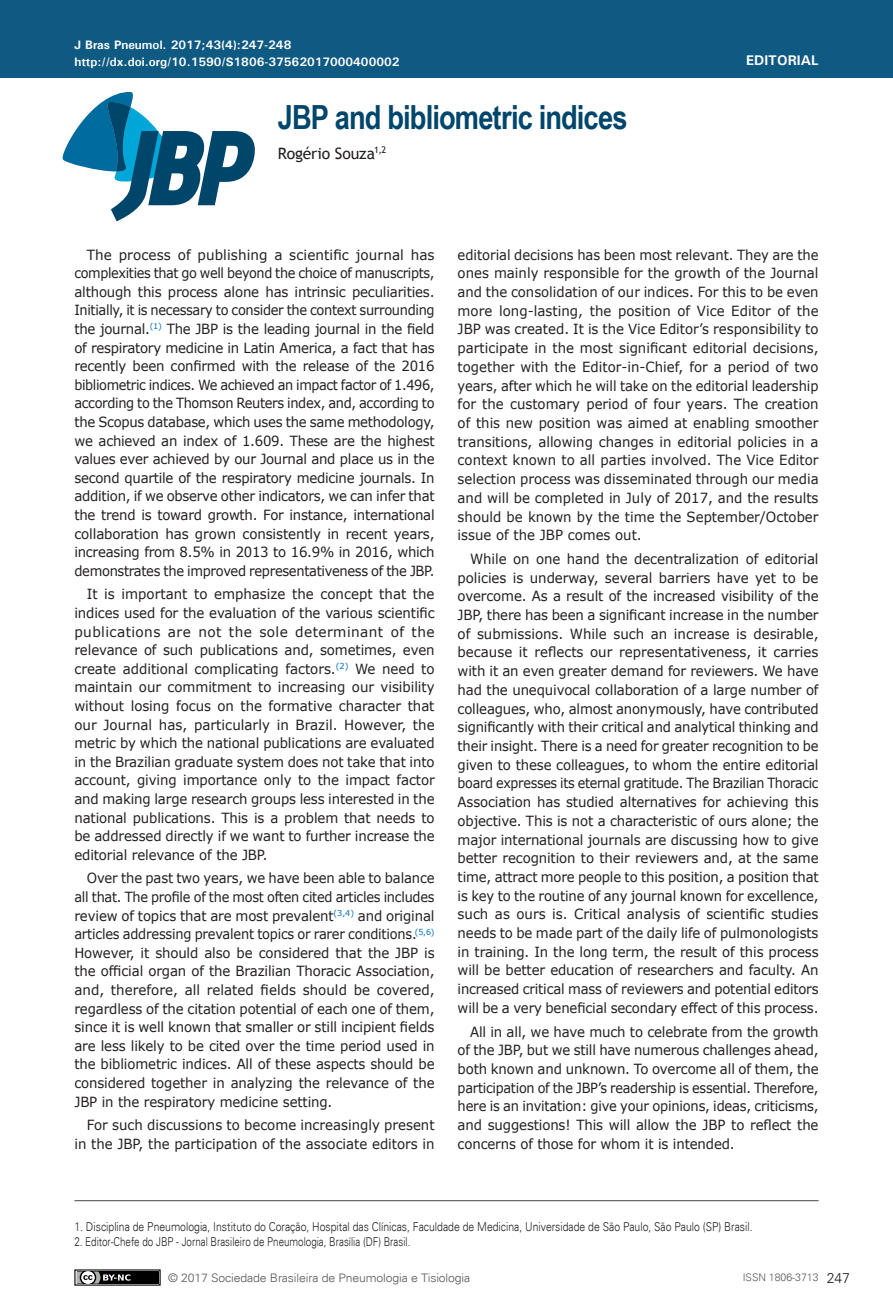
<style>
.page{position:relative;width:893px;height:1315px;background:#fff}
.page>*{position:absolute;margin:0;border:0;box-sizing:border-box;transform-origin:0 0}
.Título{font:700 33.25px "Arial Narrow";letter-spacing:-.025em;color:#00466b}
.Autores{font:15.75px "Trebuchet MS";letter-spacing:-.005em;color:#231f20}
.Corpo_EN{font:14px/18.7px "Verdana";letter-spacing:-.01em;color:#231f20;text-align:justify;scale:.95 1}
.Corpo_EN-2{font:14px/18.7px "Verdana";letter-spacing:-.01em;color:#231f20;text-align:justify;scale:.94 1}
.Corpo_EN-3{font:14px/18.6px "Verdana";letter-spacing:-.01em;color:#231f20;text-align:justify}
.Corpo_EN-4{font:14px/18.6px "Verdana";letter-spacing:-.01em;color:#231f20;text-align:justify;scale:.96 1}
.t1{font:700 14px "Univers";color:#fff}
.t2{font:300 14px "Univers";color:#231f20}
.Inst_sem_resumo{font:300 12.25px "Univers";color:#231f20;scale:.85 1}
.cabeçalho{font:700 12.25px "Univers";color:#fff}
.End_2{font:300 12.25px "Univers";color:#231f20;scale:.8 1}
.t3{font:300 11.72px "Univers";letter-spacing:-.01em;color:#57585a;scale:1.04 1}
.t4{font:300 10.5px "Univers";color:#57585a}
</style>
<div class="page">
<div style="left:0;top:0;width:893px;height:78px;background:#0f5a82"></div>
<svg style="left:62px;top:91px;width:193px;height:130px"></svg>
<svg style="left:76px;top:1271px;width:83px;height:12px"></svg>
<div style="left:74px;top:1269px;width:87px;height:16px;border:1px solid #000"></div>
<div style="left:77px;top:1271px;width:81px;height:12px;background:#000"></div>
<svg style="left:77px;top:1271px;width:53px;height:12px"></svg>
<hr style="left:74px;top:1200px;width:745px;height:1px;background:#454647">
<p class="cabeçalho" style="left:74px;top:38px;width:218px">J Bras Pneumol. 2017;43(4):247-248</p>
<p class="cabeçalho" style="left:74px;top:54px;width:327px">http://dx.doi.org/10.1590/S1806-37562017000400002</p>
<p class="Título" style="left:278px;top:92px;width:351px">JBP and bibliometric indices</p>
<p class="Autores" style="left:278px;top:144px;width:110px">Rogério Souza<sup>1,2</sup></p>
<p class="t1" style="left:746px;top:52px;width:74px">EDITORIAL</p>
<p class="Corpo_EN-3" style="left:74px;top:245px;width:362px;text-indent:12px">The process of publishing a scientific journal has complexities that go well beyond the choice of manuscripts, although this process alone has intrinsic peculiarities.<br>Initially, it is necessary to consider the context surrounding the journal.<sup>(1)</sup> The JBP is the leading journal in the field of respiratory medicine in Latin America, a fact that has recently been confirmed with the release of the 2016 bibliometric indices. We achieved an impact factor of 1.496, according to the Thomson Reuters index, and, according to the Scopus database, which uses the same methodology, we achieved an index of 1.609. These are the highest values ever achieved by our Journal and place us in the second quartile of the respiratory medicine journals. In addition, if we observe other indicators, we can infer that the trend is toward growth. For instance, international collaboration has grown consistently in recent years, increasing from 8.5% in 2013 to 16.9% in 2016, which demonstrates the improved representativeness of the JBP.</p>
<p class="Corpo_EN-4" style="left:74px;top:585px;width:377px;text-indent:12px">It is important to emphasize the concept that the indices used for the evaluation of the various scientific publications are not the sole determinant of the relevance of such publications and, sometimes, even create additional complicating factors.<sup>(2)</sup> We need to maintain our commitment to increasing our visibility without losing focus on the formative character that our Journal has, particularly in Brazil. However, the metric by which the national publications are evaluated in the Brazilian graduate system does not take that into account, giving importance only to the impact factor and making large research groups less interested in the national publications. This is a problem that needs to be addressed directly if we want to further increase the editorial relevance of the JBP.</p>
<p class="Corpo_EN-2" style="left:74px;top:869px;width:385px;text-indent:12px">Over the past two years, we have been able to balance all that. The profile of the most often cited articles includes review of topics that are most prevalent<sup>(3,4)</sup> and original articles addressing prevalent topics or rarer conditions.<sup>(5,6)<br></sup>However, it should also be considered that the JBP is the official organ of the Brazilian Thoracic Association, and, therefore, all related fields should be covered, regardless of the citation potential of each one of them, since it is well known that smaller or still incipient fields are less likely to be cited over the time period used in the bibliometric indices. All of these aspects should be considered together in analyzing the relevance of the JBP in the respiratory medicine setting.</p>
<p class="Corpo_EN" style="left:74px;top:1115px;width:381px;text-align:right">For such discussions to become increasingly present in the JBP, the participation of the associate editors in</p>
<p class="Corpo_EN-2" style="left:458px;top:245px;width:386px">editorial decisions has been most relevant. They are the ones mainly responsible for the growth of the Journal and the consolidation of our indices. For this to be even more long-lasting, the position of Vice Editor of the JBP was created. It is the Vice Editor’s responsibility to participate in the most significant editorial decisions, together with the Editor-in-Chief, for a period of two years, after which he will take on the editorial leadership for the customary period of four years. The creation of this new position was aimed at enabling smoother transitions, allowing changes in editorial policies in a context known to all parties involved. The Vice Editor selection process was disseminated through our media and will be completed in July of 2017, and the results should be known by the time the September/October issue of the JBP comes out.</p>
<p class="Corpo_EN" style="left:458px;top:549px;width:382px;text-indent:12px">While on one hand the decentralization of editorial policies is underway, several barriers have yet to be overcome. As a result of the increased visibility of the JBP, there has been a significant increase in the number of submissions. While such an increase is desirable, because it reflects our representativeness, it carries with it an even greater demand for reviewers. We have had the unequivocal collaboration of a large number of colleagues, who, almost anonymously, have contributed significantly with their critical and analytical thinking and their insight. There is a need for greater recognition to be given to these colleagues, to whom the entire editorial board expresses its eternal gratitude. The Brazilian Thoracic Association has studied alternatives for achieving this objective. This is not a characteristic of ours alone; the major international journals are discussing how to give better recognition to their reviewers and, at the same time, attract more people to this position, a position that is key to the routine of any journal known for excellence, such as ours is. Critical analysis of scientific studies needs to be made part of the daily life of pulmonologists in training. In the long term, the result of this process will be better education of researchers and faculty. An increased critical mass of reviewers and potential editors will be a very beneficial secondary effect of this process.</p>
<p class="Corpo_EN" style="left:458px;top:1022px;width:381px;text-indent:12px">All in all, we have much to celebrate from the growth of the JBP, but we still have numerous challenges ahead, both known and unknown. To overcome all of them, the participation of the JBP’s readership is essential. Therefore, here is an invitation: give your opinions, ideas, criticisms, and suggestions! This will allow the JBP to reflect the concerns of those for whom it is intended.</p>
<p class="Inst_sem_resumo" style="left:74px;top:1219px;width:799px">1. Disciplina de Pneumologia, Instituto do Coração, Hospital das Clínicas, Faculdade de Medicina, Universidade de São Paulo, São Paulo (SP) Brasil.</p>
<p class="End_2" style="left:74px;top:1233px;width:422px">2. Editor-Chefe do JBP - Jornal Brasileiro de Pneumologia, Brasília (DF) Brasil.</p>
<p class="t3" style="left:168px;top:1270px;width:292px">© 2017 Sociedade Brasileira de Pneumologia e Tisiologia</p>
<p class="t4" style="left:743px;top:1271px;width:77px">ISSN 1806-3713</p>
<p class="t2" style="left:827px;top:1269px;width:25px">247</p>
</div>
